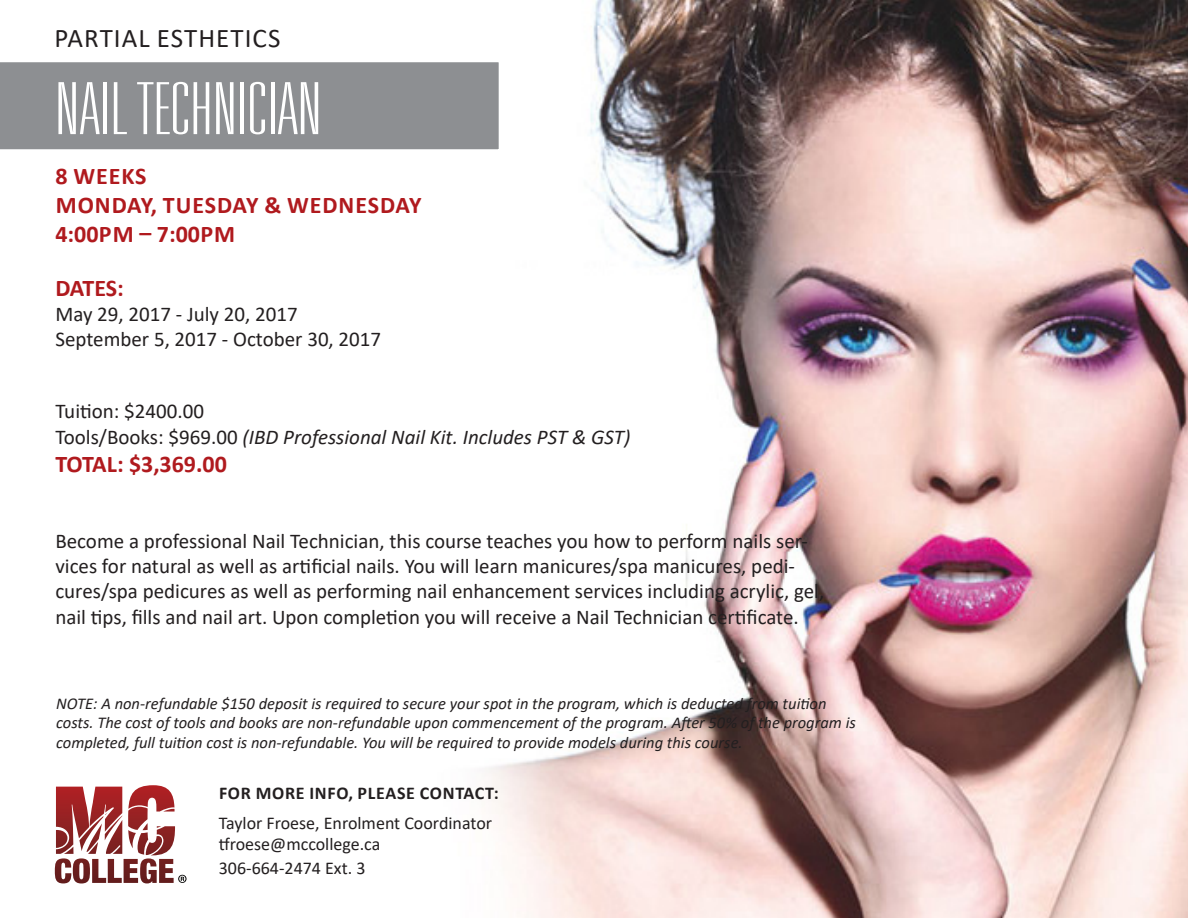
<style>
.page{position:relative;width:1188px;height:918px;background:#fff}
.page>*{position:absolute;margin:0;border:0;box-sizing:border-box;transform-origin:0 0}
.t1{font:100 ultra-condensed 72px "Univers LT Std";letter-spacing:.01em;color:#fff;scale:1.25 1}
.t2{font:27px "Calibri";letter-spacing:.04em;color:#231f20}
.t3{font:700 24px "Calibri";letter-spacing:.02em;color:#b01a1e}
.t4{font:700 24px "Calibri";letter-spacing:.04em;color:#b01a1e}
.t5{font:700 24px "Calibri";color:#b01a1e}
.t6{font:21px/25.2px "Calibri";color:#231f20}
.t7{font:italic 21px "Calibri";color:#231f20}
.t8{font:18px "Calibri";color:#231f20}
.t9{font:700 18px "Calibri";letter-spacing:.04em;color:#231f20}
.t10{font:italic 16.5px/19.8px "Calibri";color:#231f20}
.s1{font-style:normal}
</style>
<div class="page">
<img style="left:54px;top:0;width:1134px;height:918px">
<div style="left:0;top:61px;width:500px;height:90px;background:#8d8f92"></div>
<svg style="left:55px;top:785px;width:132px;height:99px"></svg>
<p class="t2" style="left:55px;top:20px;width:227px">PARTIAL ESTHETICS</p>
<p class="t1" style="left:56px;top:72px;width:214px">NAIL TECHNICIAN</p>
<p class="t3" style="left:55px;top:159px;width:93px">8 WEEKS</p>
<p class="t4" style="left:56px;top:188px;width:367px">MONDAY, TUESDAY &amp; WEDNESDAY</p>
<p class="t3" style="left:55px;top:217px;width:181px">4:00PM – 7:00PM</p>
<p class="t3" style="left:55px;top:271px;width:70px">DATES:</p>
<p class="t6" style="left:55px;top:301px;width:244px">May 29, 2017 - July 20, 2017</p>
<p class="t6" style="left:55px;top:326px;width:327px">September 5, 2017 - October 30, 2017</p>
<p class="t6" style="left:55px;top:398px;width:150px">Tuition: $2400.00</p>
<p class="t7" style="left:55px;top:422px;width:577px"><span class="s1">Tools/Books: $969.00</span> (IBD Professional Nail Kit. Includes PST &amp; GST)</p>
<p class="t5" style="left:55px;top:447px;width:173px">TOTAL: $3,369.00</p>
<p class="t6" style="left:55px;top:528px;width:770px">Become a professional Nail Technician, this course teaches you how to perform nails ser&shy;vices for natural as well as artificial nails. You will learn manicures/spa manicures, pedi&shy;cures/spa pedicures as well as performing nail enhancement services including acrylic, gel, nail tips, fills and nail art. Upon completion you will receive a Nail Technician certificate.</p>
<p class="t10" style="left:56px;top:692px;width:801px">NOTE: A non-refundable $150 deposit is required to secure your spot in the program, which is deducted from tuition costs. The cost of tools and books are non-refundable upon commencement of the program. After 50% of the program is completed, full tuition cost is non-refundable. You will be required to provide models during this course.</p>
<p class="t9" style="left:219px;top:780px;width:281px">FOR MORE INFO, PLEASE CONTACT:</p>
<p class="t8" style="left:219px;top:810px;width:275px">Taylor Froese, Enrolment Coordinator</p>
<p class="t8" style="left:219px;top:832px;width:163px">tfroese@mccollege.ca</p>
<p class="t8" style="left:219px;top:855px;width:148px">306-664-2474 Ext. 3</p>
</div>
